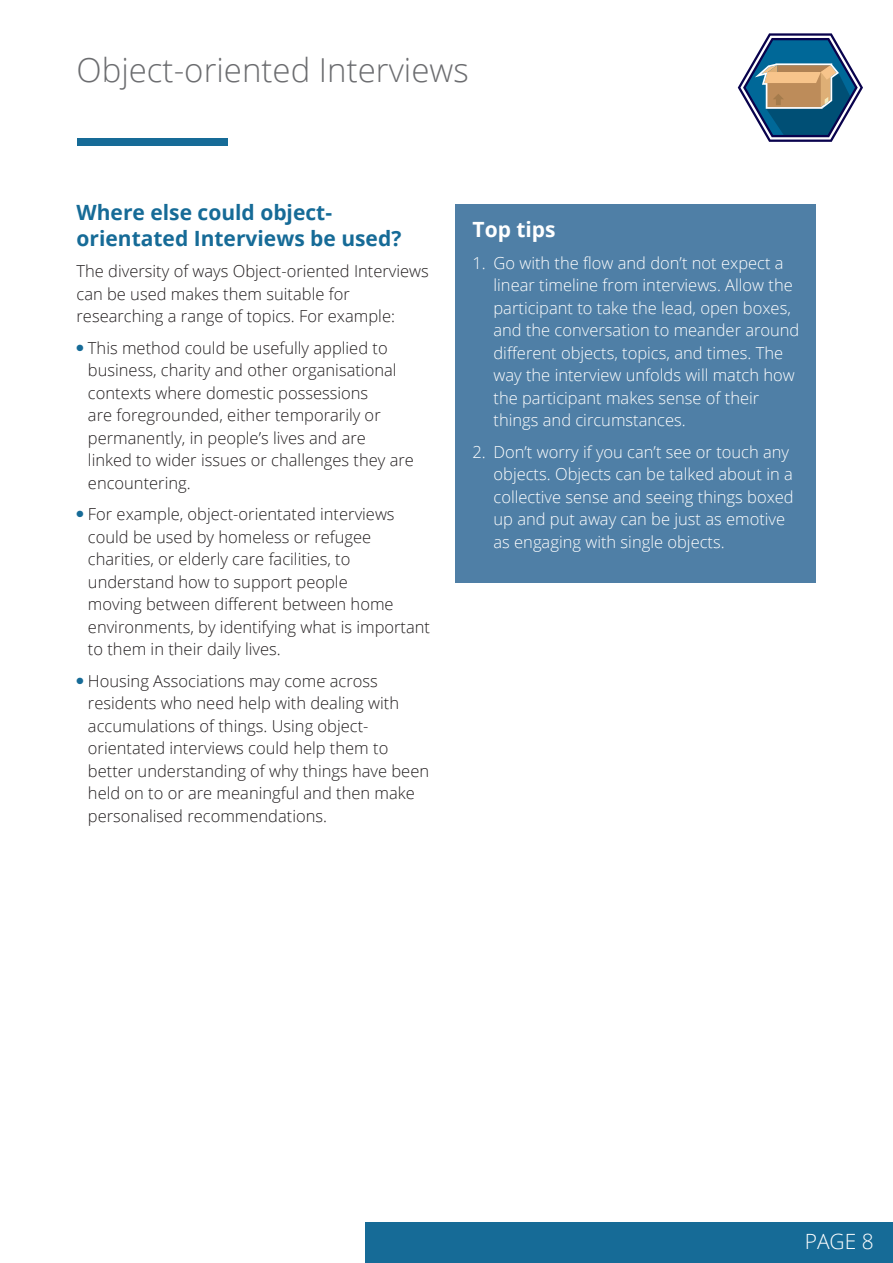
<style>
.page{position:relative;width:893px;height:1263px;background:#fff}
.page>*{position:absolute;margin:0;border:0;box-sizing:border-box;transform-origin:0 0}
.t1{font:300 33px "Open Sans";color:#6c6d70}
.Heading{font:700 21px/25.5px "Open Sans";color:#166b97}
.heading_white{font:700 21px "Open Sans";color:#fff}
.t2{font:300 21px "Open Sans";color:#fff}
.Body_Text{font:300 16.5px/22.5px "Open Sans";color:#231f20}
.body_text_white{font:300 16.5px/22.5px "Open Sans";color:#fff}
</style>
<div class="page">
<svg style="left:738px;top:33px;width:125px;height:109px"></svg>
<div style="left:77px;top:138px;width:150px;height:8px;background:#166b97"></div>
<div style="left:366px;top:1222px;width:527px;height:41px;background:#166b97"></div>
<div style="left:455px;top:204px;width:361px;height:379px;background:#4f7fa6"></div>
<h1 class="t1" style="left:77px;top:47px;width:394px">Object-oriented Interviews</h1>
<p class="Heading" style="left:77px;top:199px;width:326px">Where else could object&shy;orientated Interviews be used?</p>
<p class="Body_Text" style="left:77px;top:259px;width:354px">The diversity of ways Object-oriented Interviews can be used makes them suitable for researching a range of topics. For example:</p>
<p class="Body_Text" style="left:88px;top:336px;width:327px;text-indent:-11px"><sup>●</sup> This method could be usefully applied to business, charity and other organisational contexts where domestic possessions<br>are foregrounded, either temporarily or permanently, in people’s lives and are linked to wider issues or challenges they are encountering.</p>
<p class="Body_Text" style="left:88px;top:502px;width:344px;text-indent:-11px"><sup>●</sup> For example, object-orientated interviews could be used by homeless or refugee charities, or elderly care facilities, to understand how to support people<br>moving between different between home environments, by identifying what is important to them in their daily lives.</p>
<p class="Body_Text" style="left:88px;top:669px;width:343px;text-indent:-11px"><sup>●</sup> Housing Associations may come across residents who need help with dealing with accumulations of things. Using object&shy;orientated interviews could help them to better understanding of why things have been held on to or are meaningful and then make personalised recommendations.</p>
<p class="heading_white" style="left:472px;top:215px;width:85px">Top tips</p>
<p class="body_text_white" style="left:493px;top:251px;width:307px;text-indent:-21px">1. Go with the flow and don’t not expect a linear timeline from interviews. Allow the participant to take the lead, open boxes, and the conversation to meander around different objects, topics, and times. The way the interview unfolds will match how the participant makes sense of their things and circumstances.</p>
<p class="body_text_white" style="left:493px;top:440px;width:302px;text-indent:-21px">2. Don’t worry if you can’t see or touch any objects. Objects can be talked about in a collective sense and seeing things boxed up and put away can be just as emotive as engaging with single objects.</p>
<p class="t2" style="left:805px;top:1227px;width:71px">PAGE 8</p>
</div>
